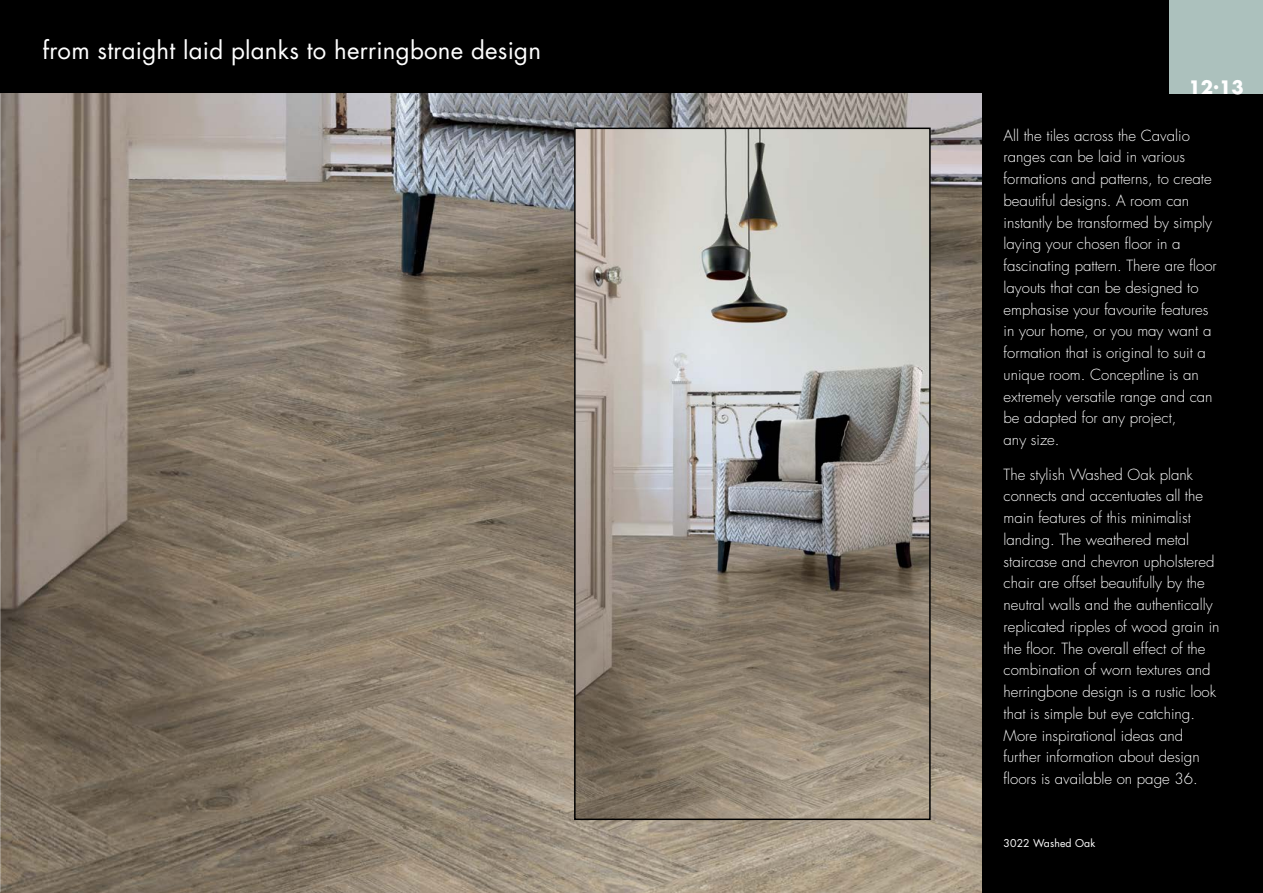
<style>
.page{position:relative;width:1263px;height:893px;background:#fff}
.page>*{position:absolute;margin:0;border:0;box-sizing:border-box;transform-origin:0 0}
.t1{font:24px "Futura";letter-spacing:.01em;color:#fff}
.t2{font:700 18px "Futura";color:#fff}
.t3{font:300 15px/21.8px "Futura";color:#fff}
.t4{font:10.5px "Futura";letter-spacing:.01em;color:#fff}
</style>
<div class="page">
<div style="left:0;top:0;width:1263px;height:98px;background:#000"></div>
<img style="left:1px;top:94px;width:981px;height:799px">
<img style="left:0;top:94px;width:1px;height:799px">
<div style="left:982px;top:94px;width:281px;height:799px;background:#000"></div>
<img style="left:577px;top:131px;width:351px;height:686px">
<div style="left:574px;top:128px;width:357px;height:692px;border:2px solid #000"></div>
<div style="left:1169px;top:0;width:94px;height:94px;background:#acc1bd"></div>
<h1 class="t1" style="left:43px;top:34px;width:500px">from straight laid planks to herringbone design</h1>
<p class="t2" style="left:1188px;top:74px;width:57px">12.13</p>
<p class="t3" style="left:1003px;top:124px;width:215px">All the tiles across the Cavalio ranges can be laid in various formations and patterns, to create beautiful designs. A room can instantly be transformed by simply laying your chosen floor in a fascinating pattern. There are floor layouts that can be designed to emphasise your favourite features in your home, or you may want a formation that is original to suit a unique room. Conceptline is an extremely versatile range and can be adapted for any project,<br>any size.</p>
<p class="t3" style="left:1003px;top:463px;width:217px">The stylish Washed Oak plank connects and accentuates all the main features of this minimalist landing. The weathered metal staircase and chevron upholstered chair are offset beautifully by the neutral walls and the authentically replicated ripples of wood grain in the floor. The overall effect of the combination of worn textures and herringbone design is a rustic look that is simple but eye catching.<br>More inspirational ideas and further information about design floors is available on page 36.</p>
<p class="t4" style="left:1003px;top:836px;width:93px">3022 Washed Oak</p>
</div>
